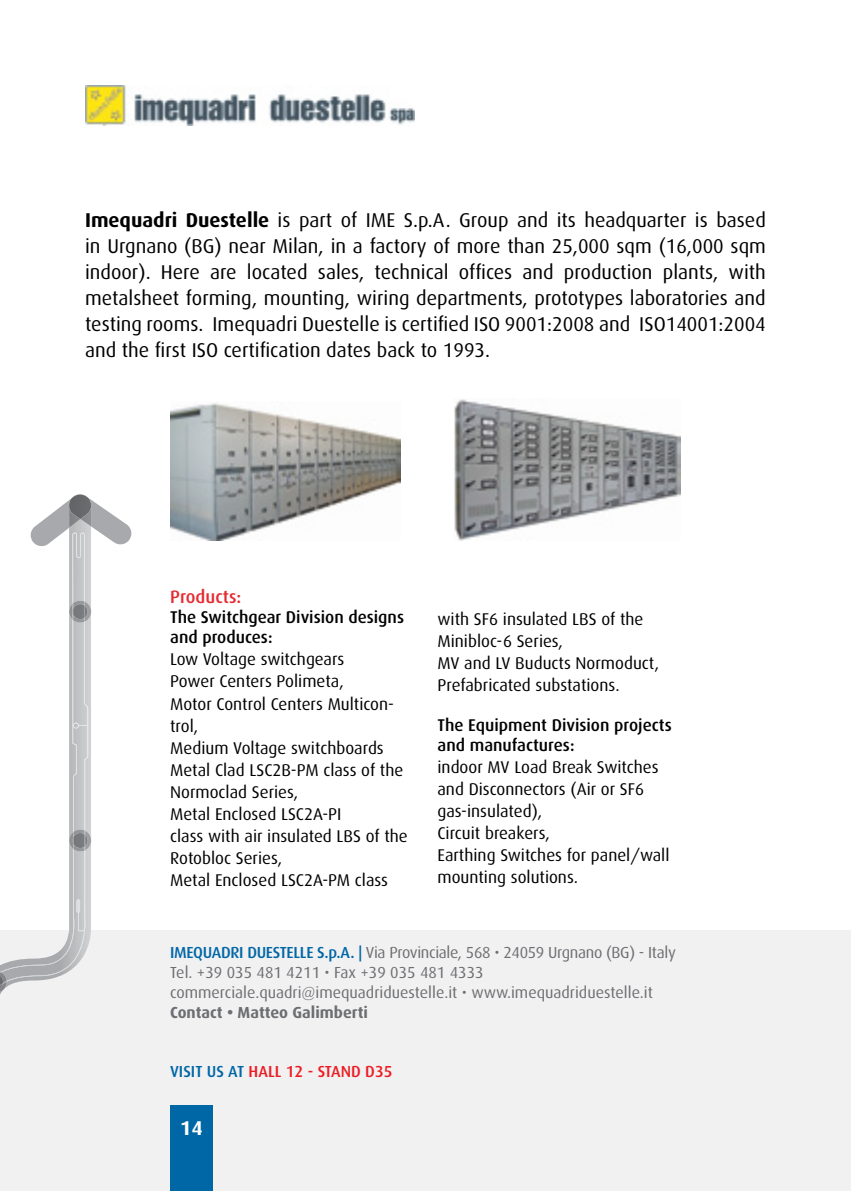
<style>
.page{position:relative;width:851px;height:1191px;background:#fff}
.page>*{position:absolute;margin:0;border:0;box-sizing:border-box;transform-origin:0 0}
.t1{font:20px/26px "Dax";color:#000;text-align:justify}
.t2{font:700 20px "Dax";color:#fff}
.t3{font:500 18px "Dax";color:#e52a30}
.t4{font:17px/22px "Dax";color:#000}
.t5{font:500 17px/20px "Dax";color:#000}
.t6{font:16px "Dax";color:#6d6e71}
.t7{font:16px "Dax";letter-spacing:-.02em;color:#6d6e71}
.t8{font:500 16px "Dax";color:#ed1d24}
.t9{font:700 16px "Dax";color:#6d6e71}
.s1{font-weight:700}
.s2{font-weight:500;color:#0067a6}
.s3{color:#0067a6}
</style>
<div class="page">
<div style="left:0;top:930px;width:850px;height:261px;background:#f1f1f2"></div>
<div style="left:170px;top:1106px;width:43px;height:85px;background:#0067a6"></div>
<svg style="left:0;top:494px;width:131px;height:498px"></svg>
<img style="left:85px;top:85px;width:329px;height:41px">
<img style="left:454px;top:399px;width:226px;height:141px">
<img style="left:171px;top:403px;width:230px;height:137px">
<p class="t1" style="left:85px;top:208px;width:682px"><span class="s1">Imequadri Duestelle</span> is part of IME S.p.A. Group and its headquarter is based in Urgnano (BG) near Milan, in a factory of more than 25,000 sqm (16,000 sqm indoor). Here are located sales, technical offices and production plants, with metalsheet forming, mounting, wiring departments, prototypes laboratories and testing rooms. Imequadri Duestelle is certified ISO 9001:2008 and ISO14001:2004 and the first ISO certification dates back to 1993.</p>
<p class="t3" style="left:170px;top:587px;width:73px">Products:</p>
<p class="t5" style="left:170px;top:607px;width:235px">The Switchgear Division designs and produces:</p>
<p class="t4" style="left:170px;top:649px;width:176px">Low Voltage switchgears</p>
<p class="t4" style="left:170px;top:671px;width:175px">Power Centers Polimeta,</p>
<p class="t4" style="left:170px;top:693px;width:225px">Motor Control Centers Multicon&shy;trol,</p>
<p class="t4" style="left:170px;top:737px;width:215px">Medium Voltage switchboards</p>
<p class="t4" style="left:170px;top:759px;width:235px">Metal Clad LSC2B-PM class of the</p>
<p class="t4" style="left:170px;top:781px;width:129px">Normoclad Series,</p>
<p class="t4" style="left:170px;top:803px;width:173px">Metal Enclosed LSC2A-PI</p>
<p class="t4" style="left:170px;top:825px;width:239px">class with air insulated LBS of the</p>
<p class="t4" style="left:170px;top:847px;width:113px">Rotobloc Series,</p>
<p class="t4" style="left:170px;top:869px;width:219px">Metal Enclosed LSC2A-PM class</p>
<p class="t4" style="left:437px;top:608px;width:207px">with SF6 insulated LBS of the</p>
<p class="t4" style="left:437px;top:630px;width:127px">Minibloc-6 Series,</p>
<p class="t4" style="left:437px;top:652px;width:223px">MV and LV Buducts Normoduct,</p>
<p class="t4" style="left:437px;top:674px;width:183px">Prefabricated substations.</p>
<p class="t5" style="left:437px;top:715px;width:236px">The Equipment Division projects and manufactures:</p>
<p class="t4" style="left:437px;top:756px;width:222px">indoor MV Load Break Switches and Disconnectors (Air or SF6 gas-insulated),</p>
<p class="t4" style="left:437px;top:822px;width:114px">Circuit breakers,</p>
<p class="t4" style="left:437px;top:844px;width:234px">Earthing Switches for panel/wall mounting solutions.</p>
<p class="t7" style="left:170px;top:943px;width:507px"><span class="s2">IMEQUADRI DUESTELLE S.p.A. |</span> Via Provinciale, 568 • 24059 Urgnano (BG) - Italy</p>
<p class="t6" style="left:170px;top:963px;width:315px">Tel. +39 035 481 4211 • Fax +39 035 481 4333</p>
<p class="t6" style="left:170px;top:983px;width:484px">commerciale.quadri@imequadriduestelle.it • www.imequadriduestelle.it</p>
<p class="t9" style="left:170px;top:1003px;width:199px">Contact • Matteo Galimberti</p>
<p class="t8" style="left:170px;top:1062px;width:224px"><span class="s3">VISIT US AT</span> HALL 12 - STAND D35</p>
<p class="t2" style="left:180px;top:1117px;width:24px">14</p>
</div>
